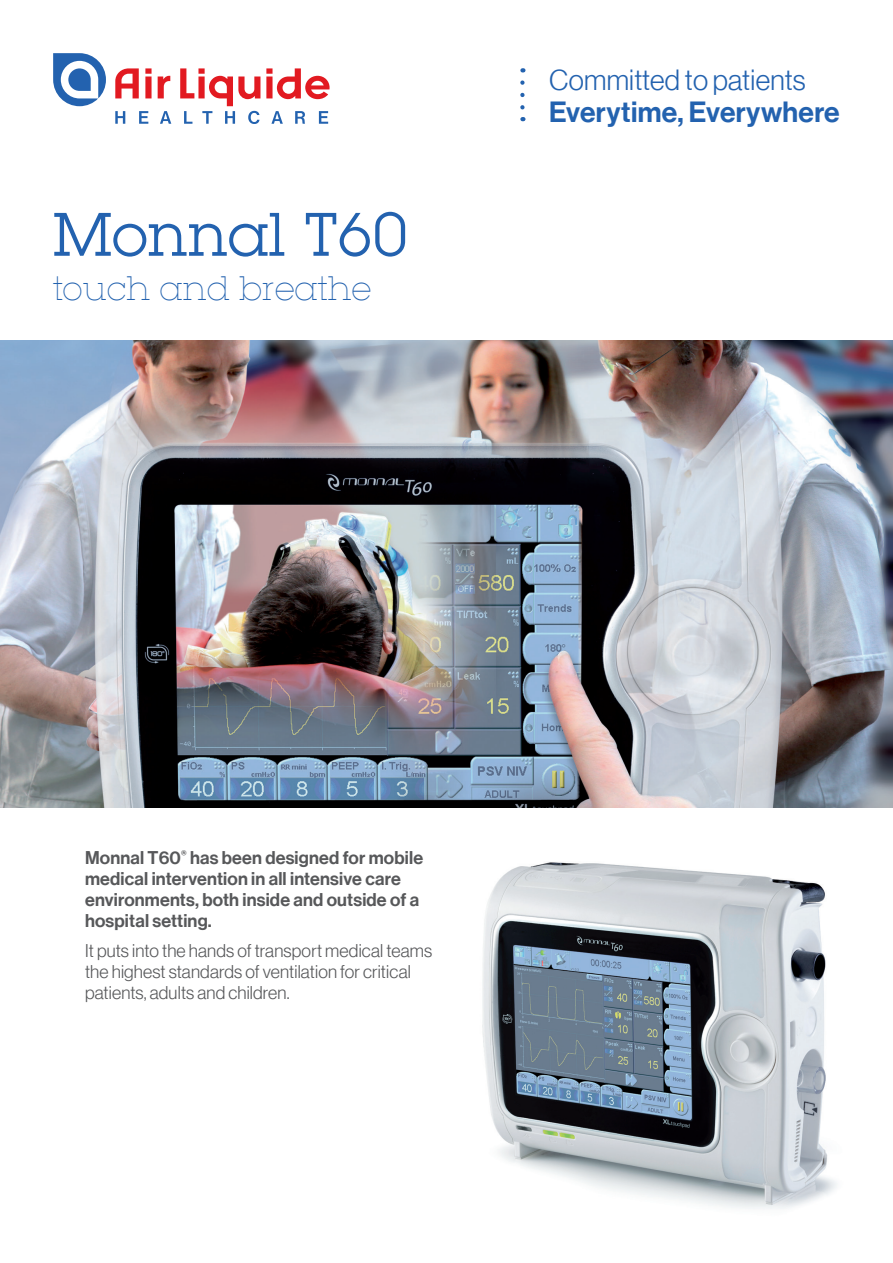
<style>
.page{position:relative;width:893px;height:1263px;background:#fff}
.page>*{position:absolute;margin:0;border:0;box-sizing:border-box;transform-origin:0 0}
.t1{font:60px "Lubalin Graph Std";letter-spacing:.01em;color:#2362af}
.t2{font:200 33px "Lubalin Graph Std";letter-spacing:.01em;color:#2362af}
.t3{font:28.5px/31.5px "N Haas Grotesk DS Pro 65 Md";letter-spacing:.01em;color:#2362af}
.t4{font:18px/21px "N Haas Grotesk DS Pro 65 Md";letter-spacing:.01em;color:#57585a}
.t5{font:18px/21px "N Haas Grotesk DS Pro 45 Lt";letter-spacing:.01em;color:#57585a}
.s1{font-family:"N Haas Grotesk DS Pro 45 Lt"}
</style>
<div class="page">
<img style="left:0;top:340px;width:893px;height:468px">
<img style="left:482px;top:862px;width:355px;height:347px">
<svg style="left:520px;top:83px;width:5px;height:38px"></svg>
<svg style="left:53px;top:53px;width:53px;height:53px"></svg>
<svg style="left:115px;top:111px;width:10px;height:13px"></svg>
<svg style="left:139px;top:111px;width:9px;height:13px"></svg>
<svg style="left:160px;top:111px;width:11px;height:13px"></svg>
<svg style="left:271px;top:111px;width:12px;height:13px"></svg>
<svg style="left:295px;top:111px;width:10px;height:13px"></svg>
<svg style="left:319px;top:111px;width:9px;height:13px"></svg>
<svg style="left:158px;top:76px;width:12px;height:22px"></svg>
<svg style="left:145px;top:68px;width:7px;height:30px"></svg>
<svg style="left:115px;top:68px;width:24px;height:30px"></svg>
<svg style="left:180px;top:68px;width:80px;height:56px"></svg>
<svg style="left:266px;top:68px;width:64px;height:31px"></svg>
<p class="t1" style="left:53px;top:197px;width:356px">Monnal T60</p>
<p class="t2" style="left:53px;top:270px;width:320px">touch and breathe</p>
<p class="t3" style="left:549px;top:63px;width:292px"><span class="s1">Committed to patients<br></span>Everytime, Everywhere</p>
<p class="t4" style="left:85px;top:846px;width:340px">Monnal T60<sup>®</sup> has been designed for mobile medical intervention in all intensive care environments, both inside and outside of a hospital setting.</p>
<p class="t5" style="left:85px;top:939px;width:349px">It puts into the hands of transport medical teams the highest standards of ventilation for critical patients, adults and children.</p>
</div>
